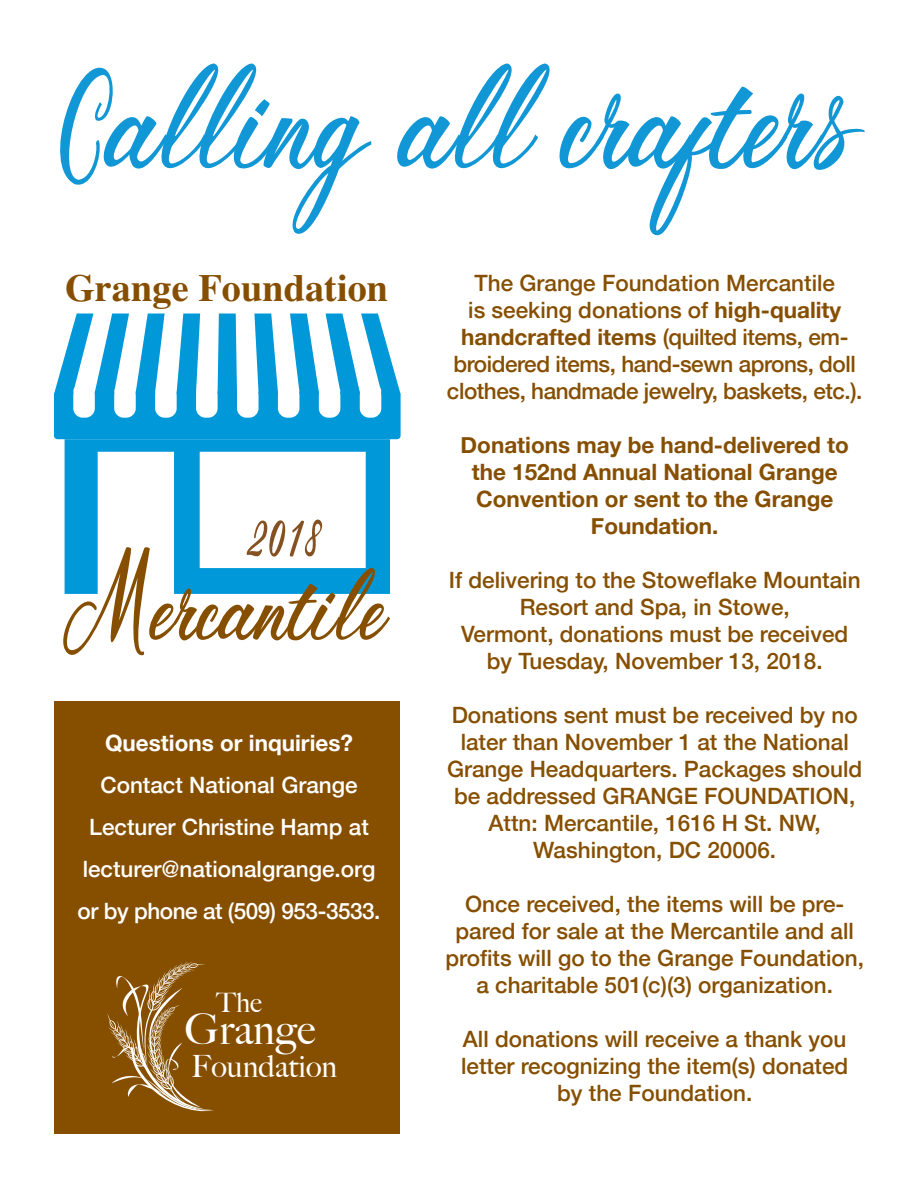
<style>
.page{position:relative;width:918px;height:1188px;background:#fff}
.page>*{position:absolute;margin:0;border:0;box-sizing:border-box;transform-origin:0 0}
.t1{font:171px "Buttercup";color:#1197d5}
.t2{font:117.6px "Buttercup";color:#864f00}
.t3{font:72px "Buttercup";color:#855121}
.t4{font:500 42px "Big Caslon";color:#fff}
.t5{font:700 38.4px "Times";color:#864f00}
.t6{font:500 30.3px "Big Caslon";color:#fff}
.t7{font:500 27px "Big Caslon";color:#fff}
.t8{font:500 22.5px/27px "Helvetica Neue";color:#864f00;text-align:center}
.t9{font:500 22.5px/27px "Helvetica Neue";letter-spacing:-.02em;color:#864f00;text-align:center}
.t10{font:700 22.5px/27px "Helvetica Neue";color:#864f00;text-align:center}
.t11{font:500 22.5px/42px "Helvetica Neue";color:#fff;text-align:center}
.t12{font:700 22.5px "Helvetica Neue";color:#fff}
.s1{font-weight:700}
.s2{font-size:156px}
.s3{font-size:30.6px}
</style>
<div class="page">
<div style="left:55px;top:701px;width:345px;height:432px;background:#864f00"></div>
<svg style="left:65px;top:439px;width:325px;height:155px"></svg>
<svg style="left:54px;top:314px;width:347px;height:125px"></svg>
<svg style="left:107px;top:962px;width:107px;height:149px"></svg>
<h1 class="t1" style="left:54px;top:9px;width:794px">Calling all crafters</h1>
<h3 class="t5" style="left:65px;top:251px;width:325px">Grange Foundation</h3>
<p class="t9" style="left:447px;top:268px;width:417px">The Grange Foundation Mercantile<br>is seeking donations of <span class="s1">high-quality handcrafted items</span> (quilted items, em&shy;broidered items, hand-sewn aprons, doll clothes, handmade jewelry, baskets, etc.).</p>
<p class="t10" style="left:461px;top:432px;width:390px">Donations may be hand-delivered to the 152nd Annual National Grange<br>Convention or sent to the Grange<br>Foundation.</p>
<p class="t8" style="left:449px;top:565px;width:413px">If delivering to the Stoweflake Mountain Resort and Spa, in Stowe,<br>Vermont, donations must be received by Tuesday, November 13, 2018.</p>
<p class="t8" style="left:447px;top:700px;width:417px">Donations sent must be received by no later than November 1 at the National Grange Headquarters. Packages should be addressed GRANGE FOUNDATION, Attn: Mercantile, 1616 H St. NW, Washington, DC 20006.</p>
<p class="t8" style="left:445px;top:889px;width:420px">Once received, the items will be pre&shy;pared for sale at the Mercantile and all profits will go to the Grange Foundation, a charitable 501(c)(3) organization.</p>
<p class="t8" style="left:461px;top:1024px;width:389px">All donations will receive a thank you letter recognizing the item(s) donated by the Foundation.</p>
<h3 class="t3" style="left:249px;top:490px;width:76px">2018</h3>
<h2 class="t2" style="left:62px;top:531px;width:322px"><span class="s2">M</span>ercantile</h2>
<p class="t12" style="left:105px;top:726px;width:249px">Questions or inquiries?</p>
<p class="t11" style="left:78px;top:762px;width:304px">Contact National Grange<br>Lecturer Christine Hamp at lecturer@nationalgrange.org or by phone at (509) 953-3533.</p>
<p class="t7" style="left:216px;top:981px;width:47px">The</p>
<h3 class="t4" style="left:185px;top:995px;width:132px">Grange</h3>
<h3 class="t6" style="left:191px;top:1041px;width:148px"><span class="s3">F</span>oundation</h3>
</div>
